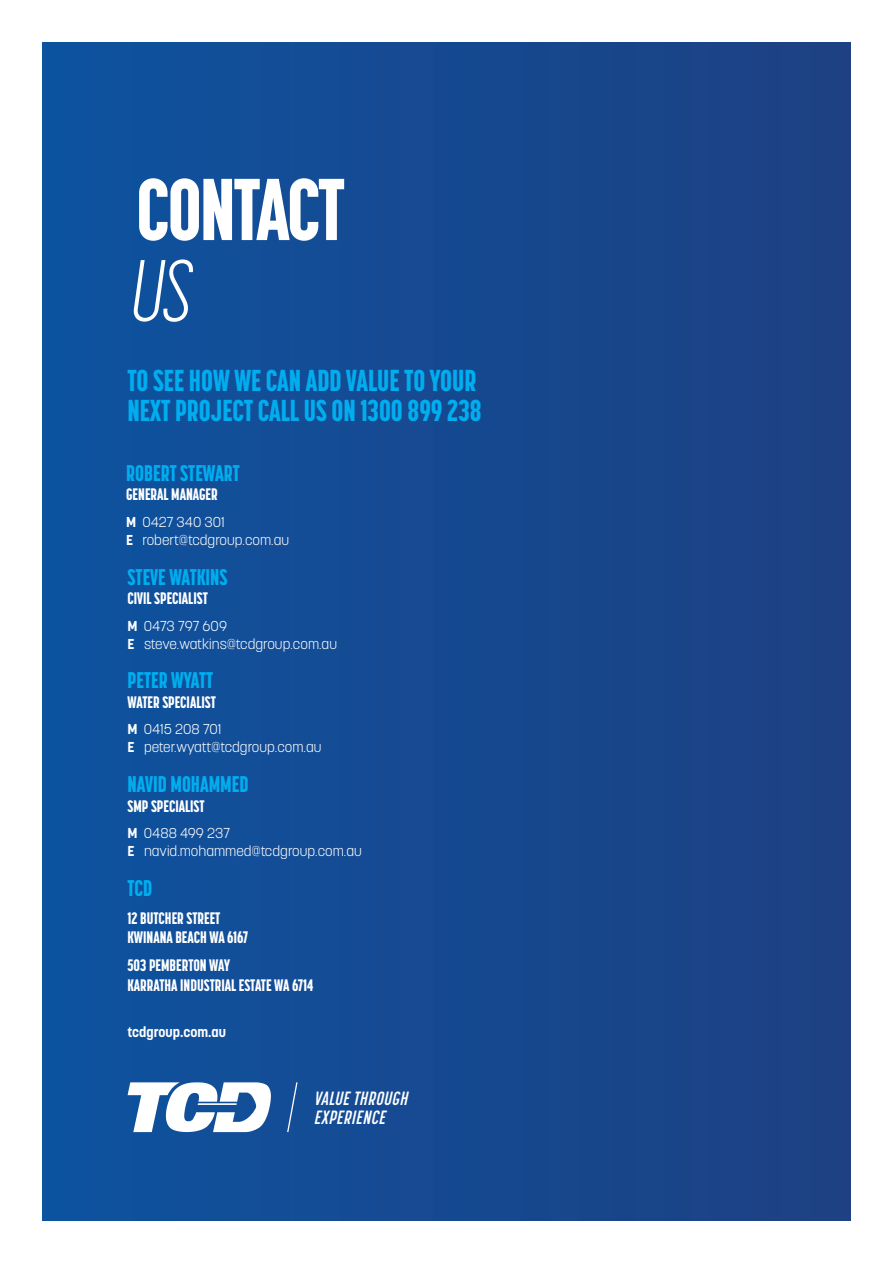
<style>
.page{position:relative;width:893px;height:1263px;background:#fff}
.page>*{position:absolute;margin:0;border:0;box-sizing:border-box;transform-origin:0 0}
.t1{font:800 86.7px "Korolev Compressed";letter-spacing:-.025em;color:#fff}
.t2{font:300 86.7px "Korolev Compressed";color:#fff}
.t3{font:800 30px/30px "Korolev Compressed";color:#00aeef}
.t4{font:800 22.5px "Korolev Compressed";color:#00aeef}
.t5{font:italic 700 19.05px/19px "Korolev Compressed";color:#fff}
.t6{font:800 16.5px/19.5px "Korolev Compressed";color:#fff}
.Body_Copy{font:300 14.25px/18px "Korolev";color:#fff}
.Body_Copy-2{font:700 14.25px "Korolev";color:#fff}
.s1{font-weight:700}
</style>
<div class="page">
<div style="left:43px;top:43px;width:807px;height:1177px;background:linear-gradient(to right,#0d539f,#1e4082)"></div>
<svg style="left:128px;top:1082px;width:143px;height:50px"></svg>
<svg style="left:286px;top:1081px;width:12px;height:52px"></svg>
<p class="t1" style="left:136px;top:159px;width:211px">CONTACT</p>
<p class="t2" style="left:128px;top:243px;width:76px">US</p>
<h2 class="t3" style="left:128px;top:365px;width:355px">TO SEE HOW WE CAN ADD VALUE TO YOUR<br>NEXT PROJECT CALL US ON 1300 899 238</h2>
<h3 class="t4" style="left:126px;top:460px;width:115px">ROBERT STEWART</h3>
<h3 class="t6" style="left:126px;top:484px;width:93px">GENERAL MANAGER</h3>
<p class="Body_Copy" style="left:126px;top:513px;width:164px"><span class="s1">M</span> 0427 340 301<br><span class="s1">E</span> robert@tcdgroup.com.au</p>
<h3 class="t4" style="left:128px;top:563px;width:101px">STEVE WATKINS</h3>
<h3 class="t6" style="left:128px;top:588px;width:82px">CIVIL SPECIALIST</h3>
<p class="Body_Copy" style="left:128px;top:617px;width:211px"><span class="s1">M</span> 0473 797 609<br><span class="s1">E</span> steve.watkins@tcdgroup.com.au</p>
<h3 class="t4" style="left:128px;top:667px;width:87px">PETER WYATT</h3>
<h3 class="t6" style="left:128px;top:692px;width:90px">WATER SPECIALIST</h3>
<p class="Body_Copy" style="left:128px;top:720px;width:195px"><span class="s1">M</span> 0415 208 701<br><span class="s1">E</span> peter.wyatt@tcdgroup.com.au</p>
<h3 class="t4" style="left:128px;top:771px;width:123px">NAVID MOHAMMED</h3>
<h3 class="t6" style="left:128px;top:796px;width:79px">SMP SPECIALIST</h3>
<p class="Body_Copy" style="left:128px;top:824px;width:236px"><span class="s1">M</span> 0488 499 237<br><span class="s1">E</span> navid.mohammed@tcdgroup.com.au</p>
<h3 class="t4" style="left:128px;top:875px;width:26px">TCD</h3>
<h3 class="t6" style="left:128px;top:908px;width:122px">12 BUTCHER STREET<br>KWINANA BEACH WA 6167</h3>
<h3 class="t6" style="left:128px;top:956px;width:187px">503 PEMBERTON WAY<br>KARRATHA INDUSTRIAL ESTATE WA 6714</h3>
<p class="Body_Copy-2" style="left:128px;top:1023px;width:100px">tcdgroup.com.au</p>
<p class="t5" style="left:314px;top:1089px;width:99px">VALUETHROUGH<br>EXPERIENCE</p>
</div>
